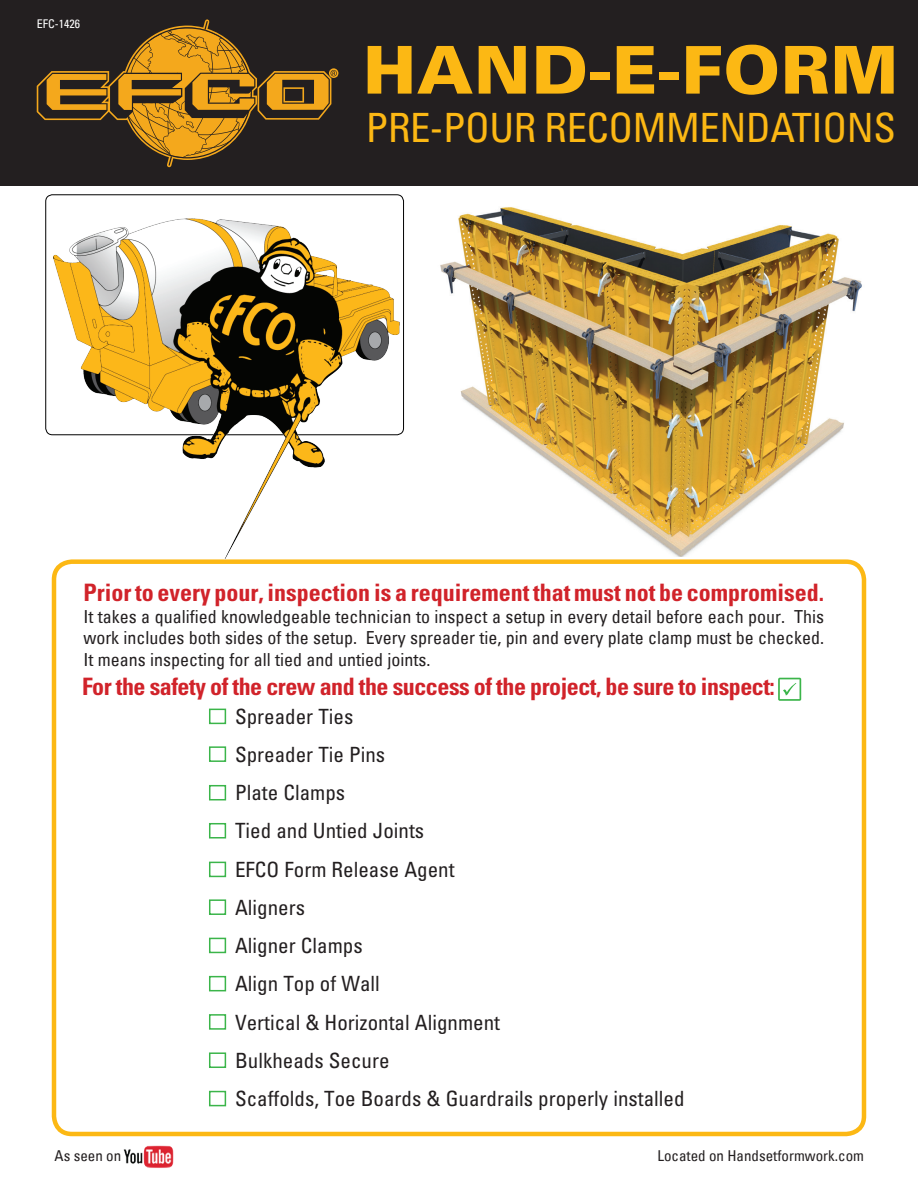
<style>
.page{position:relative;width:918px;height:1188px;background:#fff}
.page>*{position:absolute;margin:0;border:0;box-sizing:border-box;transform-origin:0 0}
.t1{font:900 66px "Univers LT";letter-spacing:.01em;color:#fcb814}
.t2{font:condensed 40.5px "Univers LT";letter-spacing:-.01em;color:#fcb814}
.t3{font:700 condensed 24px "Univers LT Std";color:#d1232a}
.t4{font:700 condensed 24px "Univers LT Std";letter-spacing:-.02em;color:#d1232a}
.t5{font:condensed 21px/38.2px "Univers LT Std";color:#231f20}
.t6{font:condensed 18px/21.6px "Univers LT";color:#231f20;text-align:justify}
.t7{font:condensed 15px "Univers LT";color:#231f20}
.t8{font:condensed 12px "Univers LT";color:#fff}
</style>
<div class="page">
<div style="left:0;top:0;width:918px;height:186px;background:#231f20"></div>
<div style="left:52px;top:559px;width:814px;height:577px;border:4px solid #fcb814;border-radius:18px"></div>
<svg style="left:38px;top:21px;width:299px;height:145px"></svg>
<img style="left:53px;top:218px;width:347px;height:341px">
<img style="left:440px;top:207px;width:422px;height:350px">
<svg style="left:778px;top:678px;width:23px;height:23px"></svg>
<div style="left:209px;top:709px;width:17px;height:15px;border:2px solid #3bb54a"></div>
<div style="left:209px;top:746px;width:17px;height:16px;border:2px solid #3bb54a"></div>
<div style="left:209px;top:785px;width:17px;height:15px;border:2px solid #3bb54a"></div>
<div style="left:209px;top:823px;width:17px;height:16px;border:2px solid #3bb54a"></div>
<div style="left:209px;top:862px;width:17px;height:15px;border:2px solid #3bb54a"></div>
<div style="left:209px;top:899px;width:17px;height:16px;border:2px solid #3bb54a"></div>
<div style="left:209px;top:938px;width:17px;height:15px;border:2px solid #3bb54a"></div>
<div style="left:209px;top:976px;width:17px;height:15px;border:2px solid #3bb54a"></div>
<div style="left:209px;top:1014px;width:17px;height:16px;border:2px solid #3bb54a"></div>
<div style="left:209px;top:1052px;width:17px;height:16px;border:2px solid #3bb54a"></div>
<div style="left:209px;top:1091px;width:17px;height:15px;border:2px solid #3bb54a"></div>
<img style="left:123px;top:1145px;width:51px;height:23px">
<p class="t8" style="left:37px;top:16px;width:45px">EFC-1426</p>
<h1 class="t1" style="left:363px;top:29px;width:537px">HAND-E-FORM</h1>
<h2 class="t2" style="left:366px;top:102px;width:532px">PRE-POUR RECOMMENDATIONS</h2>
<h3 class="t3" style="left:83px;top:578px;width:742px">Prior to every pour, inspection is a requirement that must not be compromised.</h3>
<p class="t6" style="left:83px;top:605px;width:742px">It takes a qualified knowledgeable technician to inspect a setup in every detail before each pour. This work includes both sides of the setup. Every spreader tie, pin and every plate clamp must be checked.<br>It means inspecting for all tied and untied joints.</p>
<p class="t5" style="left:235px;top:697px;width:451px">Spreader Ties<br>Spreader Tie Pins<br>Plate Clamps<br>Tied and Untied Joints<br>EFCO Form Release Agent<br>Aligners<br>Aligner Clamps<br>Align Top of Wall<br>Vertical &amp; Horizontal Alignment<br>Bulkheads Secure<br>Scaffolds, Toe Boards &amp; Guardrails properly installed</p>
<h3 class="t4" style="left:82px;top:671px;width:694px">For the safety of the crew and the success of the project, be sure to inspect:</h3>
<p class="t7" style="left:55px;top:1146px;width:68px">As seen on</p>
<p class="t7" style="left:657px;top:1146px;width:208px">Located on Handsetformwork.com</p>
</div>
